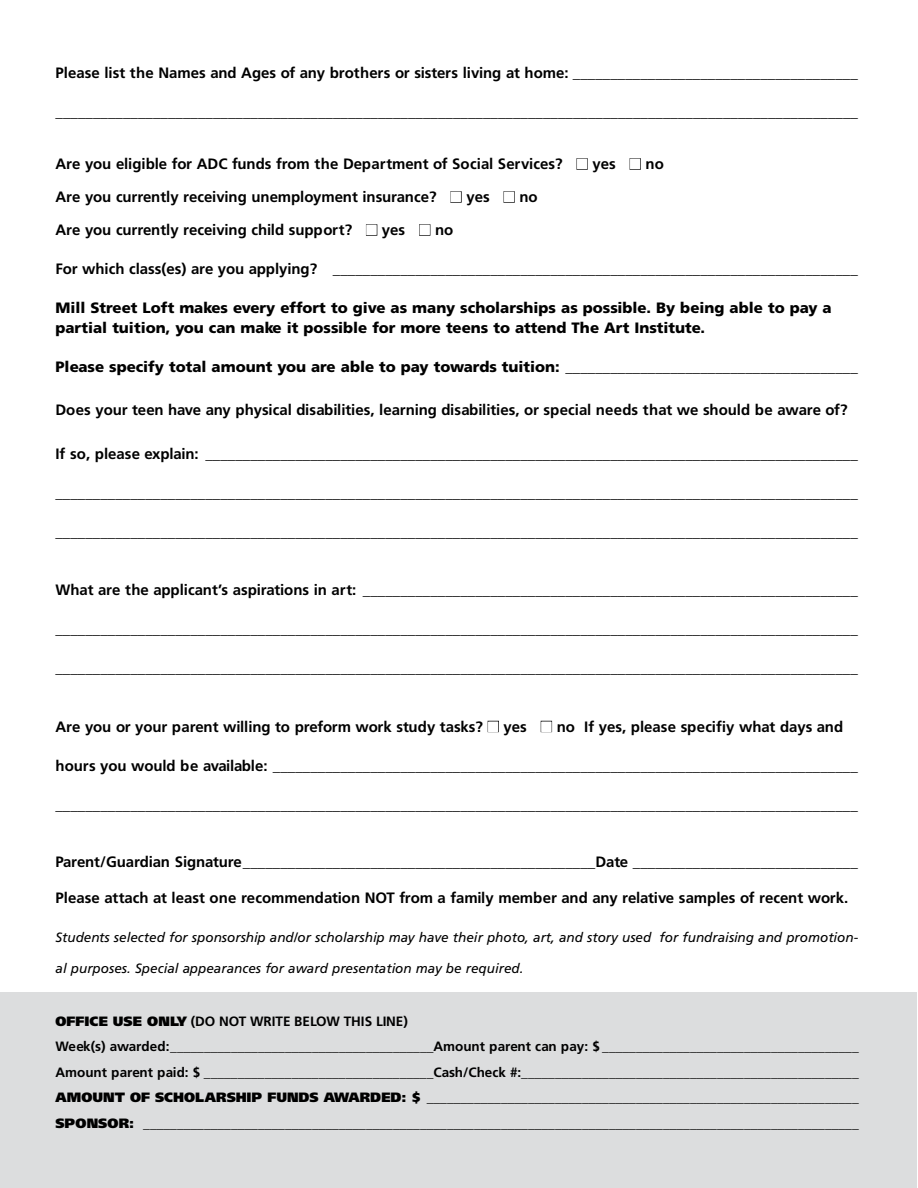
<style>
.page{position:relative;width:918px;height:1188px;background:#fff}
.page>*{position:absolute;margin:0;border:0;box-sizing:border-box;transform-origin:0 0}
.t1{font:700 15px "Frutiger";color:#000}
.t2{font:900 15px/19.5px "Frutiger";color:#000}
.t3{font:700 13.5px/25.5px "Frutiger";color:#000}
.t4{font:900 13.5px/25.5px "Frutiger";color:#000}
.t5{font:italic 13.5px "Frutiger";color:#000}
.s1{color:#fff}
.s2{font-weight:900}
</style>
<div class="page">
<div style="left:1px;top:992px;width:916px;height:195px;background:#dcddde"></div>
<div style="left:577px;top:158px;width:11px;height:12px;border:1px solid #000"></div>
<div style="left:630px;top:158px;width:11px;height:12px;border:1px solid #000"></div>
<div style="left:366px;top:224px;width:11px;height:12px;border:1px solid #000"></div>
<div style="left:419px;top:224px;width:11px;height:12px;border:1px solid #000"></div>
<div style="left:488px;top:721px;width:11px;height:11px;border:1px solid #000"></div>
<div style="left:541px;top:721px;width:11px;height:11px;border:1px solid #000"></div>
<p class="t1" style="left:56px;top:64px;width:804px">Please list the Names and Ages of any brothers or sisters living at home: ______________________________________</p>
<p class="t1" style="left:56px;top:103px;width:804px">___________________________________________________________________________________________________________</p>
<p class="t1" style="left:56px;top:155px;width:610px">Are you eligible for ADC funds from the Department of Social Services? <span class="s1">■</span> yes <span class="s1">■</span> no</p>
<p class="t1" style="left:55px;top:188px;width:484px">Are you currently receiving unemployment insurance? <span class="s1">■</span> yes <span class="s1">■</span> no</p>
<p class="t1" style="left:55px;top:221px;width:399px">Are you currently receiving child support? <span class="s1">■</span> yes <span class="s1">■</span> no</p>
<p class="t1" style="left:55px;top:260px;width:804px">For which class(es) are you applying? ______________________________________________________________________</p>
<p class="t2" style="left:55px;top:298px;width:778px">Mill Street Loft makes every effort to give as many scholarships as possible. By being able to pay a partial tuition, you can make it possible for more teens to attend The Art Institute.</p>
<p class="t2" style="left:55px;top:356px;width:804px">Please specify total amount you are able to pay towards tuition: _______________________________________</p>
<p class="t1" style="left:55px;top:401px;width:794px">Does your teen have any physical disabilities, learning disabilities, or special needs that we should be aware of?</p>
<p class="t1" style="left:55px;top:445px;width:804px">If so, please explain: _______________________________________________________________________________________</p>
<p class="t1" style="left:55px;top:484px;width:804px">___________________________________________________________________________________________________________</p>
<p class="t1" style="left:55px;top:523px;width:804px">___________________________________________________________________________________________________________</p>
<p class="t1" style="left:55px;top:581px;width:804px">What are the applicant’s aspirations in art: __________________________________________________________________</p>
<p class="t1" style="left:55px;top:620px;width:804px">___________________________________________________________________________________________________________</p>
<p class="t1" style="left:55px;top:659px;width:804px">___________________________________________________________________________________________________________</p>
<p class="t1" style="left:55px;top:718px;width:789px">Are you or your parent willing to preform work study tasks? <span class="s1">■</span> yes <span class="s1">■</span> no If yes, please specifiy what days and</p>
<p class="t1" style="left:55px;top:757px;width:804px">hours you would be available: ______________________________________________________________________________</p>
<p class="t1" style="left:55px;top:796px;width:804px">___________________________________________________________________________________________________________</p>
<p class="t1" style="left:55px;top:853px;width:804px">Parent/Guardian Signature_______________________________________________Date ______________________________</p>
<p class="t1" style="left:55px;top:889px;width:794px">Please attach at least one recommendation NOT from a family member and any relative samples of recent work.</p>
<p class="t5" style="left:56px;top:929px;width:804px">Students selected for sponsorship and/or scholarship may have their photo, art, and story used for fundraising and promotion-</p>
<p class="t5" style="left:56px;top:961px;width:470px">al purposes. Special appearances for award presentation may be required.</p>
<p class="t3" style="left:56px;top:1008px;width:805px"><span class="s2">OFFICE USE ONLY</span> (DO NOT WRITE BELOW THIS LINE)<br>Week(s) awarded:_______________________________________Amount parent can pay: $ ______________________________________<br>Amount parent paid: $ __________________________________Cash/Check #:__________________________________________________</p>
<p class="t4" style="left:56px;top:1085px;width:805px">AMOUNT OF SCHOLARSHIP FUNDS AWARDED: $ ________________________________________________________________<br>SPONSOR: __________________________________________________________________________________________________________</p>
</div>
